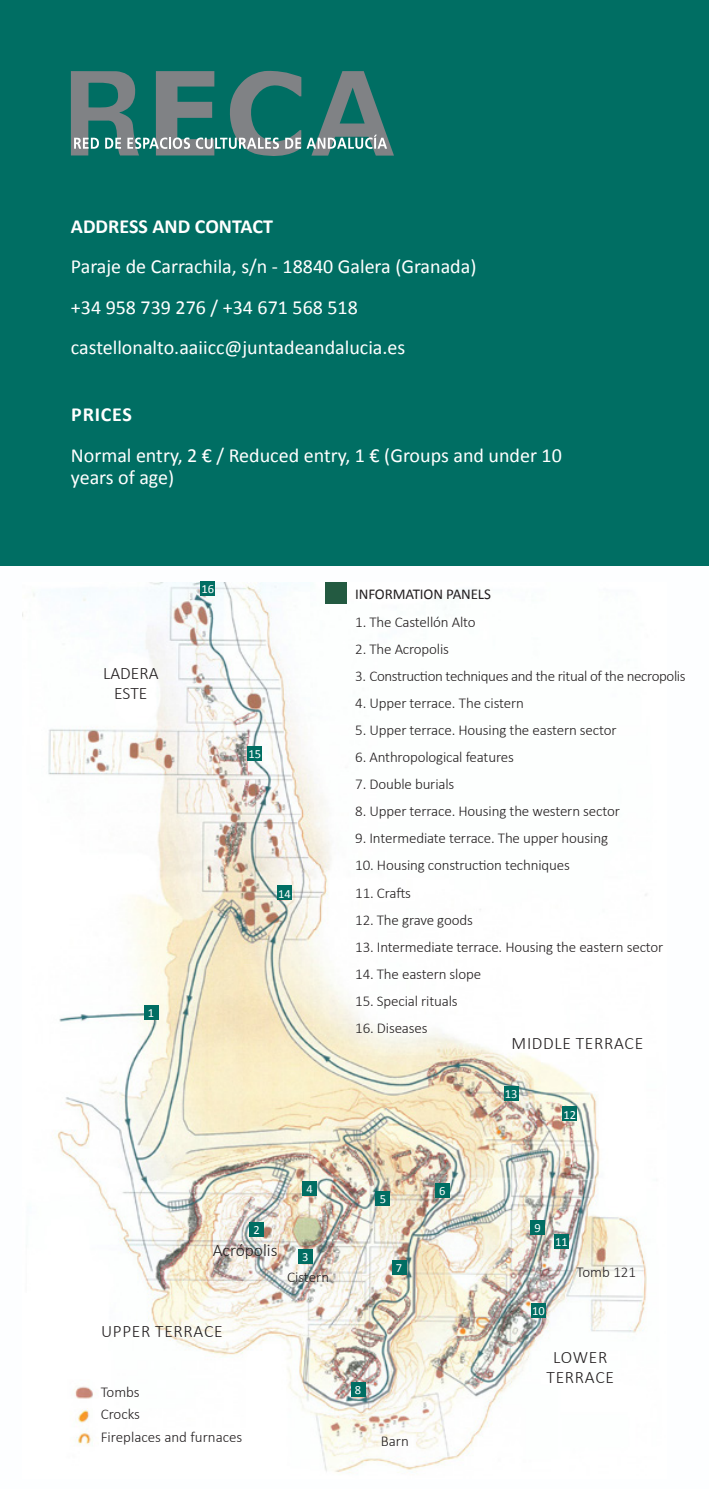
<style>
.page{position:relative;width:709px;height:1489px;background:#fff}
.page>*{position:absolute;margin:0;border:0;box-sizing:border-box;transform-origin:0 0}
.Principal{font:20px/22.5px "Calibri";color:#fff}
.Principal-2{font:700 20px "Calibri";color:#fff}
.Principal-3{font:300 17.5px/20px "Calibri";letter-spacing:.04em;color:#231f20;text-align:center}
.Principal-4{font:300 17.5px "Calibri";color:#231f20}
.Principal-5{font:300 15px "Calibri";letter-spacing:-.01em;color:#231f20}
.Principal-6{font:15px "Calibri";letter-spacing:-.01em;color:#231f20}
.Principal-7{font:12.5px "Calibri";color:#fff}
</style>
<div class="page">
<div style="left:0;top:0;width:709px;height:1488px;background:#006e63"></div>
<div style="left:0;top:567px;width:709px;height:921px;background:#fdfeff"></div>
<img style="left:22px;top:582px;width:625px;height:891px">
<div style="left:144px;top:1005px;width:14px;height:14px;background:#006e63"></div>
<div style="left:249px;top:1221px;width:15px;height:15px;background:#006e63"></div>
<div style="left:303px;top:1181px;width:14px;height:14px;background:#006e63"></div>
<div style="left:376px;top:1191px;width:14px;height:14px;background:#006e63"></div>
<div style="left:435px;top:1183px;width:14px;height:14px;background:#006e63"></div>
<div style="left:392px;top:1260px;width:14px;height:14px;background:#006e63"></div>
<div style="left:530px;top:1219px;width:15px;height:14px;background:#006e63"></div>
<div style="left:531px;top:1303px;width:14px;height:14px;background:#006e63"></div>
<div style="left:554px;top:1233px;width:14px;height:15px;background:#006e63"></div>
<div style="left:562px;top:1106px;width:15px;height:14px;background:#006e63"></div>
<div style="left:504px;top:1086px;width:14px;height:14px;background:#006e63"></div>
<div style="left:277px;top:885px;width:15px;height:14px;background:#006e63"></div>
<div style="left:248px;top:746px;width:14px;height:14px;background:#006e63"></div>
<div style="left:201px;top:581px;width:14px;height:14px;background:#006e63"></div>
<div style="left:351px;top:1381px;width:14px;height:14px;background:#006e63"></div>
<div style="left:298px;top:1248px;width:14px;height:15px;background:#006e63"></div>
<svg style="left:71px;top:70px;width:323px;height:86px"></svg>
<div style="left:325px;top:583px;width:21px;height:21px;background:#235a41"></div>
<p class="Principal-2" style="left:71px;top:214px;width:203px">ADDRESS AND CONTACT</p>
<p class="Principal" style="left:71px;top:254px;width:407px">Paraje de Carrachila, s/n - 18840 Galera (Granada)</p>
<p class="Principal" style="left:71px;top:295px;width:288px">+34 958 739 276 / +34 671 568 518</p>
<p class="Principal" style="left:71px;top:335px;width:336px">castellonalto.aaiicc@juntadeandalucia.es</p>
<p class="Principal-2" style="left:71px;top:402px;width:62px">PRICES</p>
<p class="Principal" style="left:71px;top:442px;width:492px">Normal entry, 2 € / Reduced entry, 1 € (Groups and under 10 years of age)</p>
<p class="Principal-3" style="left:103px;top:662px;width:57px">LADERA</p>
<p class="Principal-3" style="left:114px;top:682px;width:35px">ESTE</p>
<p class="Principal-7" style="left:201px;top:581px;width:14px">16</p>
<p class="Principal-7" style="left:248px;top:745px;width:14px">15</p>
<p class="Principal-7" style="left:148px;top:1004px;width:8px">1</p>
<p class="Principal-7" style="left:278px;top:885px;width:14px">14</p>
<p class="Principal-7" style="left:307px;top:1181px;width:8px">4</p>
<p class="Principal-7" style="left:253px;top:1221px;width:8px">2</p>
<p class="Principal-4" style="left:213px;top:1239px;width:66px">Acrópolis</p>
<p class="Principal-7" style="left:302px;top:1248px;width:8px">3</p>
<p class="Principal-5" style="left:287px;top:1267px;width:44px">Cistern</p>
<p class="Principal-3" style="left:101px;top:1320px;width:123px">UPPER TERRACE</p>
<p class="Principal-5" style="left:101px;top:1382px;width:41px">Tombs</p>
<p class="Principal-5" style="left:101px;top:1404px;width:41px">Crocks</p>
<p class="Principal-5" style="left:101px;top:1427px;width:143px">Fireplaces and furnaces</p>
<p class="Principal-6" style="left:355px;top:585px;width:137px">INFORMATION PANELS</p>
<p class="Principal-5" style="left:355px;top:612px;width:122px">1. The Castellón Alto</p>
<p class="Principal-5" style="left:355px;top:639px;width:95px">2. The Acropolis</p>
<p class="Principal-5" style="left:355px;top:666px;width:332px">3. Construction techniques and the ritual of the necropolis</p>
<p class="Principal-5" style="left:355px;top:693px;width:170px">4. Upper terrace. The cistern</p>
<p class="Principal-5" style="left:355px;top:720px;width:263px">5. Upper terrace. Housing the eastern sector</p>
<p class="Principal-5" style="left:355px;top:747px;width:160px">6. Anthropological features</p>
<p class="Principal-5" style="left:355px;top:774px;width:101px">7. Double burials</p>
<p class="Principal-5" style="left:355px;top:801px;width:266px">8. Upper terrace. Housing the western sector</p>
<p class="Principal-5" style="left:355px;top:829px;width:254px">9. Intermediate terrace. The upper housing</p>
<p class="Principal-5" style="left:355px;top:856px;width:216px">10. Housing construction techniques</p>
<p class="Principal-5" style="left:355px;top:883px;width:57px">11. Crafts</p>
<p class="Principal-5" style="left:355px;top:910px;width:119px">12. The grave goods</p>
<p class="Principal-5" style="left:355px;top:937px;width:310px">13. Intermediate terrace. Housing the eastern sector</p>
<p class="Principal-5" style="left:355px;top:964px;width:127px">14. The eastern slope</p>
<p class="Principal-5" style="left:355px;top:991px;width:104px">15. Special rituals</p>
<p class="Principal-5" style="left:355px;top:1018px;width:74px">16. Diseases</p>
<p class="Principal-3" style="left:511px;top:1033px;width:133px">MIDDLE TERRACE</p>
<p class="Principal-7" style="left:380px;top:1191px;width:8px">5</p>
<p class="Principal-7" style="left:396px;top:1260px;width:8px">7</p>
<p class="Principal-7" style="left:439px;top:1183px;width:8px">6</p>
<p class="Principal-7" style="left:355px;top:1381px;width:8px">8</p>
<p class="Principal-5" style="left:381px;top:1431px;width:30px">Barn</p>
<p class="Principal-7" style="left:505px;top:1086px;width:14px">13</p>
<p class="Principal-7" style="left:563px;top:1106px;width:14px">12</p>
<p class="Principal-7" style="left:534px;top:1219px;width:8px">9</p>
<p class="Principal-7" style="left:555px;top:1233px;width:14px">11</p>
<p class="Principal-5" style="left:576px;top:1262px;width:61px">Tomb 121</p>
<p class="Principal-7" style="left:532px;top:1303px;width:14px">10</p>
<p class="Principal-3" style="left:546px;top:1346px;width:69px">LOWER<br>TERRACE</p>
</div>
